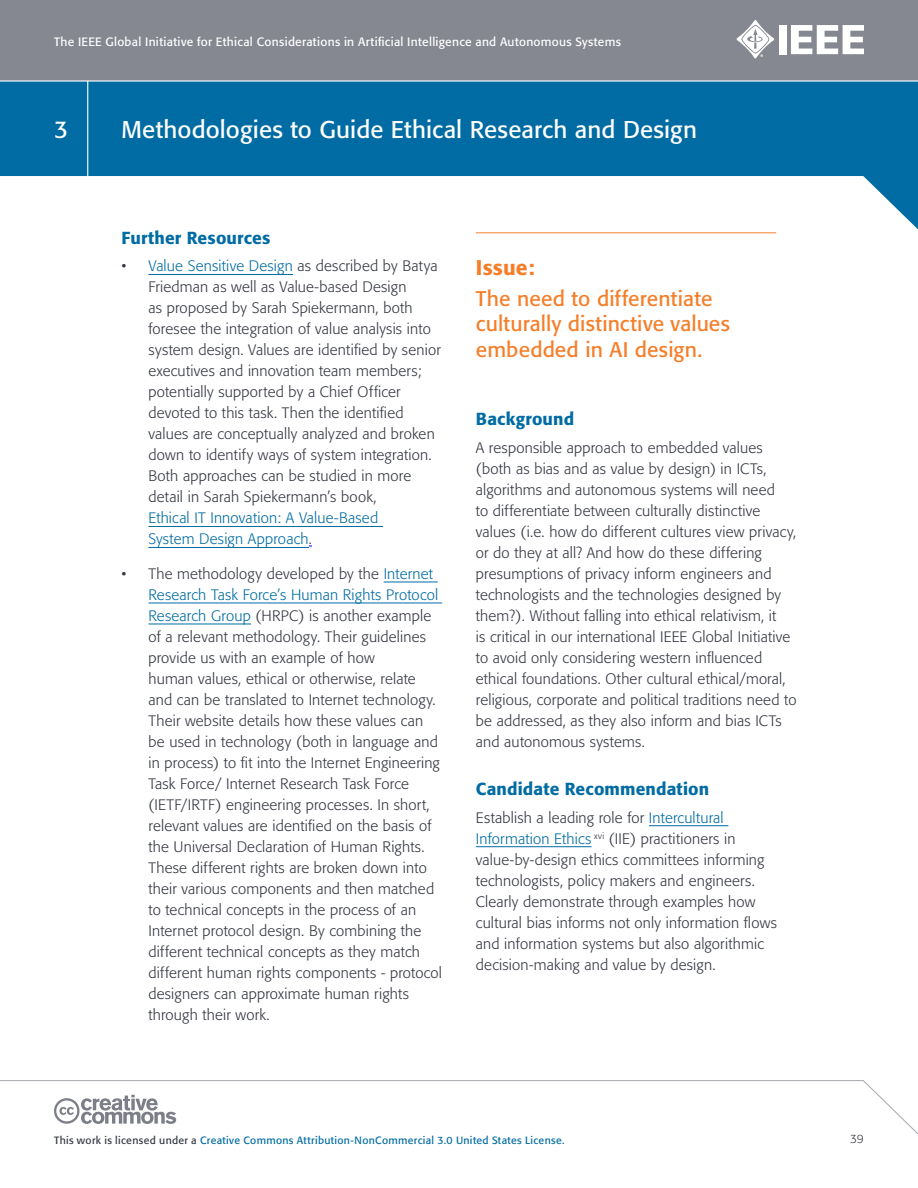
<style>
.page{position:relative;width:918px;height:1188px;background:#fff}
.page>*{position:absolute;margin:0;border:0;box-sizing:border-box;transform-origin:0 0}
.t1{font:24px "Formata";letter-spacing:.005em;color:#fff}
.t2{font:21px/25.5px "Formata";letter-spacing:.01em;color:#f57e29}
.t3{font:500 21px "Formata";letter-spacing:.005em;color:#f57e29}
.t4{font:500 17.25px "Formata";letter-spacing:.01em;color:#006ca3}
.t5{font:300 15px/21px "Formata";letter-spacing:.01em;color:#343741}
.t6{font:300 15px/21px "Formata";letter-spacing:.01em;color:#006ca3}
.t7{font:12px "Formata";letter-spacing:.025em;color:#fff}
.t8{font:300 12px "Formata";color:#343741}
.t9{font:10.5px "Formata";letter-spacing:.03em;color:#006ca3}
.s1{color:#006ca3}
.s2{color:#343741}
</style>
<div class="page">
<div style="left:0;top:0;width:918px;height:81px;background:#868891"></div>
<svg style="left:0;top:82px;width:918px;height:147px;fill:#006ca3"></svg>
<svg style="left:0;top:1080px;width:918px;height:55px"></svg>
<hr style="left:0;top:80px;width:918px;height:2px;background:#fff">
<div style="left:779px;top:25px;width:8px;height:29px;background:#fff"></div>
<svg style="left:791px;top:25px;width:73px;height:29px"></svg>
<svg style="left:736px;top:20px;width:38px;height:38px"></svg>
<hr style="left:87px;top:81px;width:1px;height:95px;background:#fff">
<svg style="left:54px;top:1095px;width:122px;height:29px"></svg>
<hr style="left:148px;top:274px;width:145px;height:1px;background:#006ca3">
<hr style="left:148px;top:526px;width:235px;height:1px;background:#006ca3">
<hr style="left:148px;top:547px;width:161px;height:1px;background:#006ca3">
<hr style="left:384px;top:582px;width:54px;height:1px;background:#006ca3">
<hr style="left:148px;top:603px;width:294px;height:1px;background:#006ca3">
<hr style="left:148px;top:624px;width:103px;height:1px;background:#006ca3">
<hr style="left:476px;top:232px;width:300px;height:1px;background:#f57e29">
<hr style="left:649px;top:825px;width:79px;height:1px;background:#006ca3">
<hr style="left:476px;top:846px;width:116px;height:1px;background:#006ca3">
<p class="t7" style="left:54px;top:34px;width:568px">The IEEE Global Initiative for Ethical Considerations in Artificial Intelligence and Autonomous Systems</p>
<h1 class="t1" style="left:54px;top:115px;width:15px">3</h1>
<h1 class="t1" style="left:122px;top:115px;width:577px">Methodologies to Guide Ethical Research and Design</h1>
<p class="t4" style="left:122px;top:227px;width:150px">Further Resources</p>
<p class="t5" style="left:148px;top:256px;width:294px;text-indent:-27px">• <span class="s1">Value Sensitive Design</span> as described by Batya Friedman as well as Value-based Design<br>as proposed by Sarah Spiekermann, both foresee the integration of value analysis into system design. Values are identified by senior executives and innovation team members; potentially supported by a Chief Officer devoted to this task. Then the identified values are conceptually analyzed and broken down to identify ways of system integration.<br>Both approaches can be studied in more detail in Sarah Spiekermann’s book,</p>
<p class="t6" style="left:148px;top:508px;width:231px">Ethical IT Innovation: A Value-Based<br>System Design Approach<span class="s2">.</span></p>
<p class="t5" style="left:149px;top:563px;width:295px;text-indent:-27px">• The methodology developed by the <span class="s1">Internet Research Task Force’s Human Rights Protocol Research Group</span> (HRPC) is another example of a relevant methodology. Their guidelines provide us with an example of how<br>human values, ethical or otherwise, relate and can be translated to Internet technology.<br>Their website details how these values can be used in technology (both in language and in process) to fit into the Internet Engineering Task Force/ Internet Research Task Force (IETF/IRTF) engineering processes. In short, relevant values are identified on the basis of the Universal Declaration of Human Rights.<br>These different rights are broken down into their various components and then matched to technical concepts in the process of an Internet protocol design. By combining the different technical concepts as they match different human rights components - protocol designers can approximate human rights through their work.</p>
<h2 class="t3" style="left:476px;top:255px;width:60px">Issue:</h2>
<h2 class="t2" style="left:476px;top:286px;width:255px">The need to differentiate culturally distinctive values embedded in AI design.</h2>
<p class="t4" style="left:476px;top:409px;width:100px">Background</p>
<p class="t5" style="left:476px;top:437px;width:322px">A responsible approach to embedded values (both as bias and as value by design) in ICTs, algorithms and autonomous systems will need<br>to differentiate between culturally distinctive values (i.e. how do different cultures view privacy, or do they at all? And how do these differing presumptions of privacy inform engineers and technologists and the technologies designed by them?). Without falling into ethical relativism, it<br>is critical in our international IEEE Global Initiative to avoid only considering western influenced ethical foundations. Other cultural ethical/moral, religious, corporate and political traditions need to be addressed, as they also inform and bias ICTs and autonomous systems.</p>
<p class="t4" style="left:476px;top:778px;width:235px">Candidate Recommendation</p>
<p class="t5" style="left:476px;top:807px;width:303px">Establish a leading role for <span class="s1">Intercultural Information Ethics</span> <sup>xvi</sup> (IIE) practitioners in value-by-design ethics committees informing technologists, policy makers and engineers.<br>Clearly demonstrate through examples how cultural bias informs not only information flows and information systems but also algorithmic decision-making and value by design.</p>
<p class="t9" style="left:54px;top:1133px;width:512px"><span class="s2">This work is licensed under a</span> Creative Commons Attribution-NonCommercial 3.0 United States License.</p>
<p class="t8" style="left:850px;top:1132px;width:15px">39</p>
</div>
